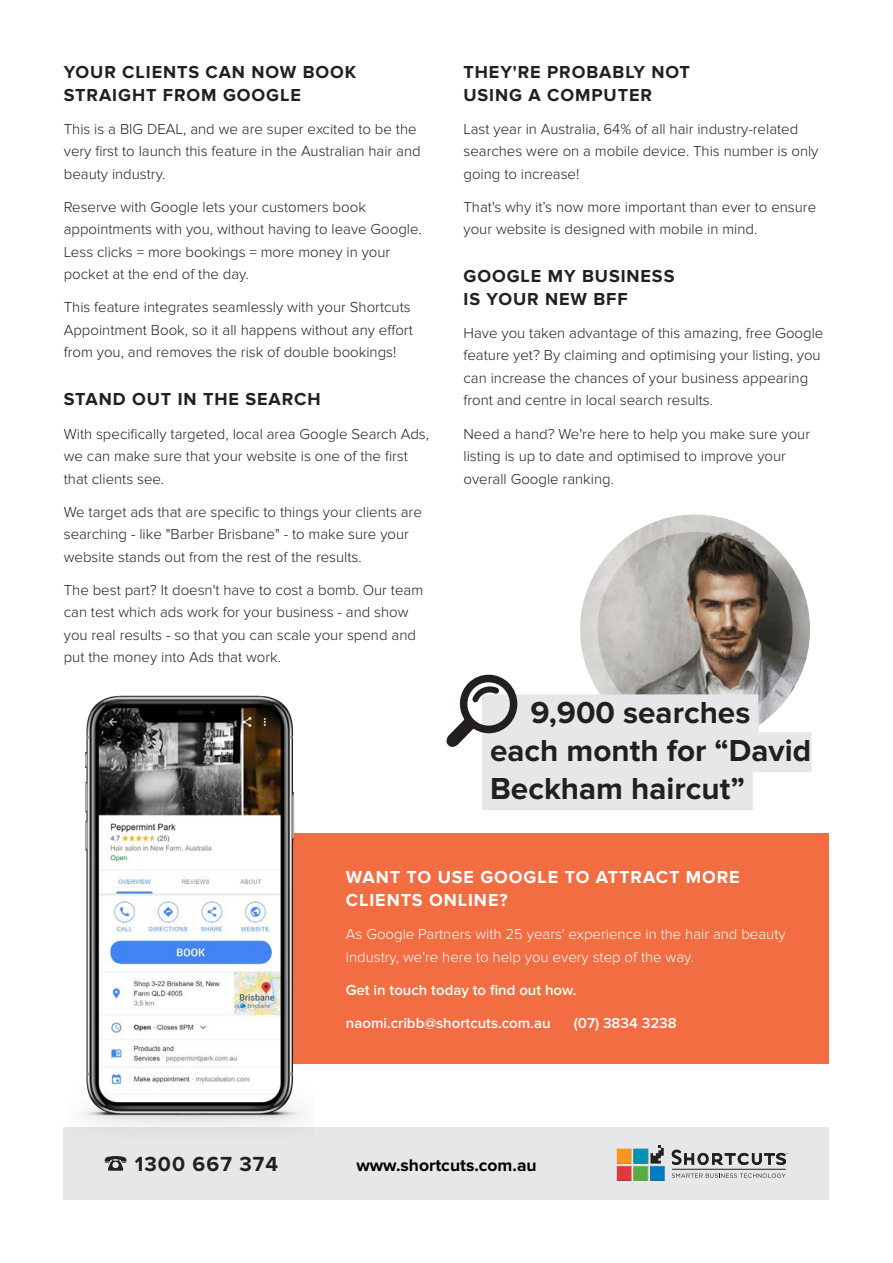
<style>
.page{position:relative;width:893px;height:1263px;background:#fff}
.page>*{position:absolute;margin:0;border:0;box-sizing:border-box;transform-origin:0 0}
.Quote_text{font:700 31.5px "Proxima Nova";color:#231f20}
.t1{font:700 21.15px "Proxima Nova";letter-spacing:.05em;color:#231f20}
.Subheading{font:700 18px/22.5px "Proxima Nova";letter-spacing:.05em;color:#231f20}
.t2{font:700 18px/22.5px "Proxima Nova";letter-spacing:.05em;color:#fff}
.t3{font:700 17.55px "Proxima Nova";color:#000}
.Body{font:300 15px/22.5px "Proxima Nova";color:#231f20}
.t4{font:300 15px/22.5px "Proxima Nova";color:#fff}
.t5{font:600 15px "Proxima Nova";color:#fff}
</style>
<div class="page">
<div style="left:64px;top:1127px;width:765px;height:72px;background:#e6e7e9"></div>
<hr style="left:672px;top:1169px;width:114px;height:1px;background:#231f20">
<svg style="left:617px;top:1145px;width:48px;height:36px"></svg>
<svg style="left:672px;top:1173px;width:114px;height:5px"></svg>
<svg style="left:672px;top:1150px;width:116px;height:15px"></svg>
<svg style="left:105px;top:1156px;width:22px;height:15px"></svg>
<img style="left:81px;top:695px;width:232px;height:432px">
<div style="left:313px;top:833px;width:516px;height:231px;background:#f36d43"></div>
<img style="left:580px;top:514px;width:230px;height:230px;border-radius:115px">
<div style="left:563px;top:497px;width:264px;height:265px;border:35px solid #fff;border-radius:50%"></div>
<div style="left:482px;top:694px;width:276px;height:40px;background:#e6e7e9"></div>
<div style="left:482px;top:732px;width:329px;height:40px;background:#e6e7e9"></div>
<div style="left:482px;top:770px;width:271px;height:40px;background:#e6e7e9"></div>
<svg style="left:446px;top:674px;width:72px;height:73px"></svg>
<p class="Subheading" style="left:64px;top:61px;width:294px">YOUR CLIENTS CAN NOW BOOK<br>STRAIGHT FROM GOOGLE</p>
<p class="Body" style="left:64px;top:118px;width:358px">This is a BIG DEAL, and we are super excited to be the very first to launch this feature in the Australian hair and beauty industry.</p>
<p class="Body" style="left:64px;top:196px;width:359px">Reserve with Google lets your customers book appointments with you, without having to leave Google.<br>Less clicks = more bookings = more money in your pocket at the end of the day.</p>
<p class="Body" style="left:64px;top:296px;width:351px">This feature integrates seamlessly with your Shortcuts<br>Appointment Book, so it all happens without any effort from you, and removes the risk of double bookings!</p>
<p class="Subheading" style="left:64px;top:389px;width:258px">STAND OUT IN THE SEARCH</p>
<p class="Body" style="left:64px;top:422px;width:367px">With specifically targeted, local area Google Search Ads, we can make sure that your website is one of the first that clients see.</p>
<p class="Body" style="left:64px;top:501px;width:360px">We target ads that are specific to things your clients are searching - like "Barber Brisbane" - to make sure your website stands out from the rest of the results.</p>
<p class="Body" style="left:64px;top:579px;width:361px">The best part? It doesn't have to cost a bomb. Our team can test which ads work for your business - and show you real results - so that you can scale your spend and put the money into Ads that work.</p>
<p class="Subheading" style="left:463px;top:61px;width:228px">THEY'RE PROBABLY NOT<br>USING A COMPUTER</p>
<p class="Body" style="left:463px;top:118px;width:357px">Last year in Australia, 64% of all hair industry-related searches were on a mobile device. This number is only going to increase!</p>
<p class="Body" style="left:463px;top:196px;width:354px">That's why it’s now more important than ever to ensure your website is designed with mobile in mind.</p>
<p class="Subheading" style="left:463px;top:265px;width:212px">GOOGLE MY BUSINESS<br>IS YOUR NEW BFF</p>
<p class="Body" style="left:463px;top:322px;width:361px">Have you taken advantage of this amazing, free Google feature yet? By claiming and optimising your listing, you can increase the chances of your business appearing front and centre in local search results.</p>
<p class="Body" style="left:463px;top:422px;width:348px">Need a hand? We're here to help you make sure your listing is up to date and optimised to improve your overall Google ranking.</p>
<p class="Quote_text" style="left:530px;top:694px;width:222px">9,900 searches</p>
<p class="Quote_text" style="left:490px;top:732px;width:323px">each month for “David</p>
<p class="Quote_text" style="left:490px;top:770px;width:256px">Beckham haircut”</p>
<p class="t2" style="left:346px;top:866px;width:395px">WANT TO USE GOOGLE TO ATTRACT MORE<br>CLIENTS ONLINE?</p>
<p class="t4" style="left:346px;top:923px;width:441px">As Google Partners with 25 years' experience in the hair and beauty industry, we're here to help you every step of the way.</p>
<p class="t5" style="left:346px;top:981px;width:232px">Get in touch today to find out how.</p>
<p class="t5" style="left:346px;top:1014px;width:206px">naomi.cribb@shortcuts.com.au</p>
<p class="t5" style="left:574px;top:1014px;width:105px">(07) 3834 3238</p>
<h2 class="t1" style="left:135px;top:1151px;width:145px">1300 667 374</h2>
<p class="t3" style="left:356px;top:1155px;width:182px">www.shortcuts.com.au</p>
</div>
